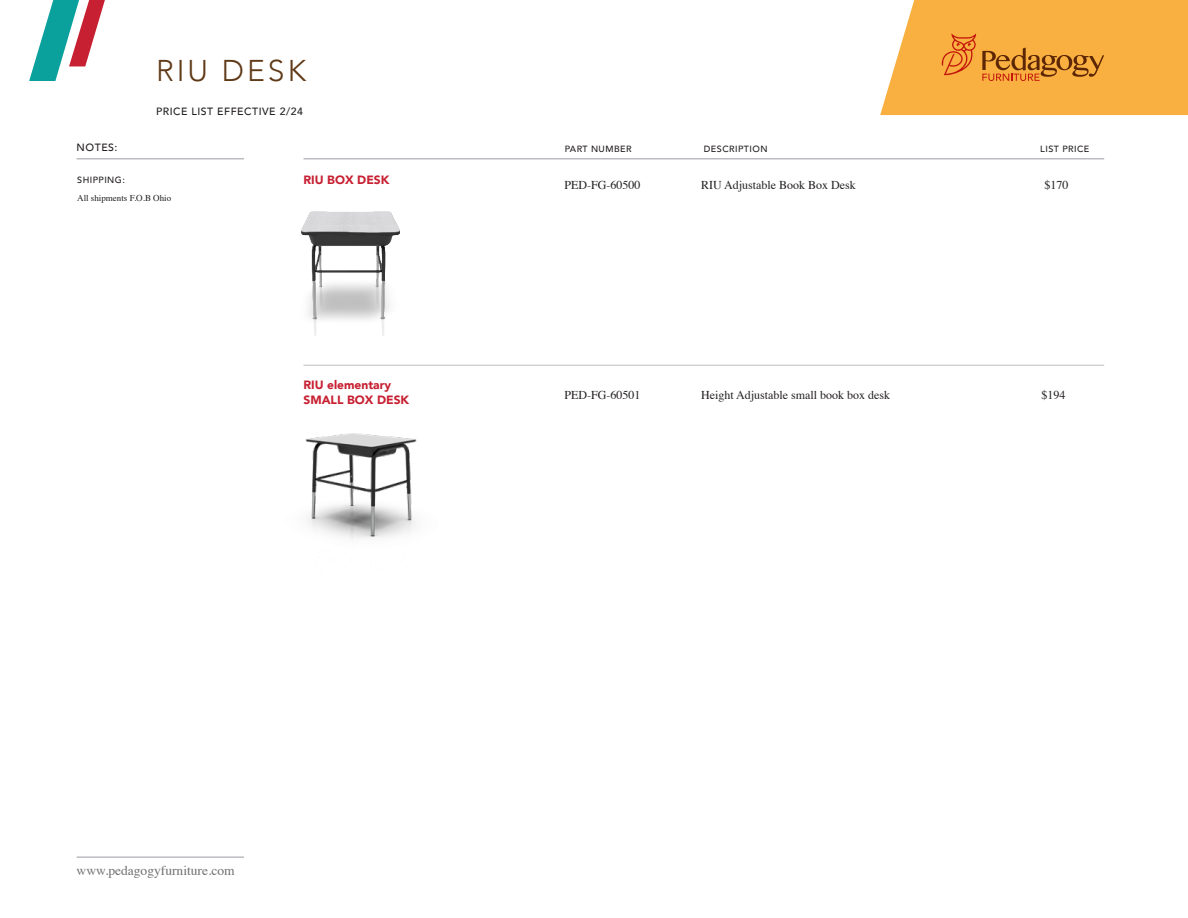
<style>
.page{position:relative;width:1188px;height:918px;background:#fff}
.page>*{position:absolute;margin:0;border:0;box-sizing:border-box;transform-origin:0 0}
.t1{font:300 30px "Avenir";letter-spacing:.1em;color:#5f3916}
.t2{font:13.5px "Times";color:#6e6e70}
.t3{font:12px "Times";color:#231f20}
.t4{font:900 12px "Avenir";color:#c72032}
.t5{font:500 10.5px "Avenir";letter-spacing:.05em;color:#231f20}
.t6{font:500 9px "Avenir";letter-spacing:.05em;color:#231f20}
.t7{font:9px "Times";color:#231f20}
</style>
<div class="page">
<img style="left:301px;top:211px;width:99px;height:125px">
<img style="left:305px;top:433px;width:112px;height:107px">
<hr style="left:303px;top:158px;width:801px;height:1px;background:#bcbdc0">
<hr style="left:303px;top:365px;width:801px;height:1px;background:#bcbdc0">
<hr style="left:77px;top:158px;width:167px;height:1px;background:#bcbdc0">
<hr style="left:77px;top:856px;width:167px;height:2px;background:#bcbdc0">
<svg style="left:880px;top:0;width:308px;height:115px;background:#f5ae49"></svg>
<svg style="left:29px;top:0;width:76px;height:81px"></svg>
<p class="t1" style="left:156px;top:53px;width:151px">RIU DESK</p>
<p class="t5" style="left:77px;top:138px;width:42px">NOTES:</p>
<p class="t5" style="left:156px;top:102px;width:148px">PRICE LIST EFFECTIVE 2/24</p>
<p class="t6" style="left:77px;top:172px;width:49px">SHIPPING:</p>
<p class="t7" style="left:77px;top:190px;width:96px">All shipments F.O.B Ohio</p>
<p class="t4" style="left:303px;top:169px;width:87px">RIU BOX DESK</p>
<p class="t4" style="left:303px;top:374px;width:89px">RIU elementary</p>
<p class="t4" style="left:303px;top:389px;width:107px">SMALL BOX DESK</p>
<p class="t6" style="left:565px;top:141px;width:68px">PART NUMBER</p>
<p class="t6" style="left:704px;top:141px;width:65px">DESCRIPTION</p>
<p class="t6" style="left:1040px;top:141px;width:51px">LIST PRICE</p>
<p class="t3" style="left:565px;top:174px;width:77px">PED-FG-60500</p>
<p class="t3" style="left:701px;top:174px;width:156px">RIU Adjustable Book Box Desk</p>
<p class="t3" style="left:1045px;top:174px;width:25px">$170</p>
<p class="t3" style="left:565px;top:384px;width:77px">PED-FG-60501</p>
<p class="t3" style="left:701px;top:384px;width:190px">Height Adjustable small book box desk</p>
<p class="t3" style="left:1042px;top:384px;width:25px">$194</p>
<p class="t2" style="left:77px;top:858px;width:160px">www.pedagogyfurniture.com</p>
</div>
